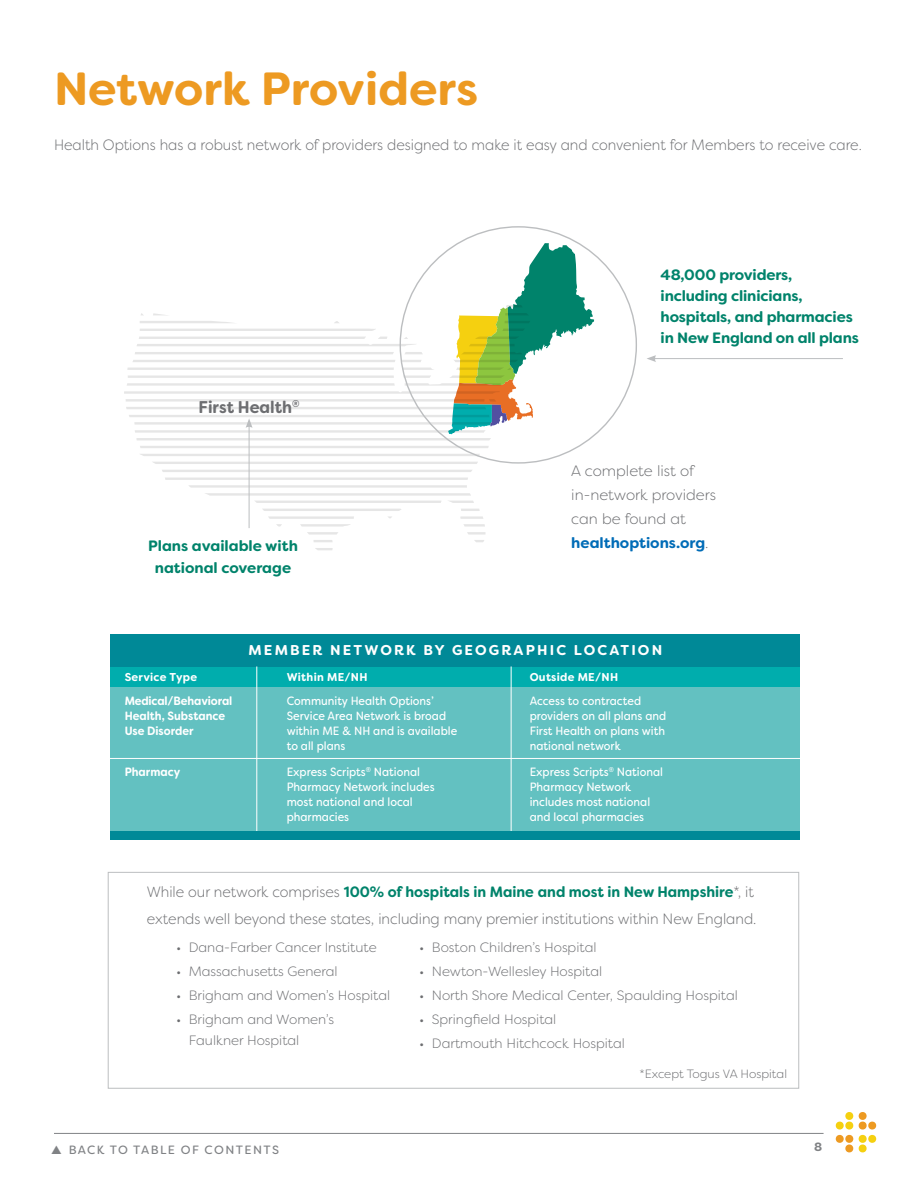
<style>
.page{position:relative;width:918px;height:1188px;background:#fff}
.page>*{position:absolute;margin:0;border:0;box-sizing:border-box;transform-origin:0 0}
.t1{font:700 46.5px "Filson Soft";letter-spacing:-.005em;color:#ed9a22}
.t2{font:700 16.95px "Filson Soft";color:#6d6e71;scale:.95 1}
.t3{font:300 15px/27px "Filson Soft";color:#6d6e71;scale:.95 1}
.t4{font:700 15px/21px "Filson Soft";letter-spacing:-.01em;color:#00836b;text-align:center}
.t5{font:300 15px/24px "Filson Soft";color:#6d6e71}
.t6{font:700 14.25px "Filson Soft";letter-spacing:.15em;color:#fff}
.t7{font:300 13.5px/21px "Filson Soft";color:#6d6e71}
.t8{font:12px "Filson Soft";color:#fff;scale:.92 1}
.t9{font:700 12px "Filson Soft";color:#fff;scale:.92 1}
.t10{font:12px "Filson Soft";letter-spacing:.12em;color:#808285}
.t11{font:300 12px "Filson Soft";color:#6d6e71}
.t12{font:700 12px "Filson Soft";color:#808285}
.t13{font:700 11.4px "Filson Soft";letter-spacing:.025em;color:#fff}
.s1{font-weight:700;color:#006cb7}
.s2{font-weight:700;color:#00836b}
</style>
<div class="page">
<svg style="left:835px;top:1112px;width:42px;height:41px"></svg>
<hr style="left:54px;top:1133px;width:770px;height:1px;background:#808285">
<svg style="left:140px;top:446px;width:349px;height:2px"></svg>
<svg style="left:140px;top:454px;width:340px;height:2px"></svg>
<svg style="left:153px;top:462px;width:325px;height:2px"></svg>
<svg style="left:162px;top:470px;width:312px;height:33px"></svg>
<svg style="left:460px;top:509px;width:26px;height:33px"></svg>
<svg style="left:263px;top:509px;width:138px;height:33px"></svg>
<svg style="left:315px;top:548px;width:18px;height:2px"></svg>
<div style="left:110px;top:684px;width:690px;height:147px;background:#63c1c1"></div>
<div style="left:110px;top:666px;width:690px;height:21px;background:#00adad"></div>
<div style="left:110px;top:634px;width:690px;height:32px;background:#008997"></div>
<hr style="left:96px;top:758px;width:715px;height:1px;background:#fff">
<hr style="left:256px;top:666px;width:1px;height:166px;background:#fff">
<hr style="left:511px;top:666px;width:1px;height:165px;background:#fff">
<div style="left:110px;top:831px;width:690px;height:9px;background:#008997"></div>
<div style="left:108px;top:872px;width:691px;height:217px;border:1px solid #bcbec0"></div>
<hr style="left:249px;top:425px;width:1px;height:103px;background:#bcbec0">
<svg style="left:124px;top:243px;width:470px;height:197px"></svg>
<hr style="left:654px;top:358px;width:189px;height:1px;background:#bcbec0">
<svg style="left:647px;top:355px;width:9px;height:7px"></svg>
<h1 class="t1" style="left:54px;top:59px;width:426px">Network Providers</h1>
<p class="t3" style="left:54px;top:131px;width:852px">Health Options has a robust network of providers designed to make it easy and convenient for Members to receive care.</p>
<h2 class="t2" style="left:199px;top:396px;width:108px">First Health<sup>®</sup></h2>
<p class="t4" style="left:148px;top:534px;width:151px;line-height:22.5px">Plans available with national coverage</p>
<p class="t4" style="left:661px;top:264px;width:200px;text-align:left">48,000 providers, including clinicians, hospitals, and pharmacies in New England on all plans</p>
<p class="t5" style="left:571px;top:459px;width:146px">A complete list of in-network providers can be found at <span class="s1">healthoptions.org</span>.</p>
<p class="t6" style="left:249px;top:640px;width:415px">MEMBER NETWORK BY GEOGRAPHIC LOCATION</p>
<p class="t13" style="left:125px;top:670px;width:74px">Service Type</p>
<p class="t13" style="left:287px;top:670px;width:82px">Within ME/NH</p>
<p class="t13" style="left:530px;top:670px;width:90px">Outside ME/NH</p>
<p class="t9" style="left:125px;top:693px;width:118px">Medical/Behavioral</p>
<p class="t8" style="left:287px;top:693px;width:161px">Community Health Options’</p>
<p class="t8" style="left:530px;top:693px;width:123px">Access to contracted</p>
<p class="t9" style="left:125px;top:708px;width:111px">Health, Substance</p>
<p class="t8" style="left:287px;top:708px;width:175px">Service Area Network is broad</p>
<p class="t8" style="left:530px;top:708px;width:150px">providers on all plans and</p>
<p class="t9" style="left:125px;top:723px;width:76px">Use Disorder</p>
<p class="t8" style="left:287px;top:723px;width:187px">within ME &amp; NH and is available</p>
<p class="t8" style="left:530px;top:723px;width:149px">First Health on plans with</p>
<p class="t8" style="left:287px;top:738px;width:65px">to all plans</p>
<p class="t8" style="left:530px;top:738px;width:100px">national network</p>
<p class="t9" style="left:125px;top:764px;width:62px">Pharmacy</p>
<p class="t8" style="left:287px;top:764px;width:147px">Express Scripts<sup>®</sup> National</p>
<p class="t8" style="left:530px;top:764px;width:147px">Express Scripts<sup>®</sup> National</p>
<p class="t8" style="left:287px;top:779px;width:162px">Pharmacy Network includes</p>
<p class="t8" style="left:530px;top:779px;width:112px">Pharmacy Network</p>
<p class="t8" style="left:287px;top:794px;width:139px">most national and local</p>
<p class="t8" style="left:530px;top:794px;width:133px">includes most national</p>
<p class="t8" style="left:287px;top:809px;width:69px">pharmacies</p>
<p class="t8" style="left:530px;top:809px;width:126px">and local pharmacies</p>
<p class="t3" style="left:147px;top:878px;width:643px">While our network comprises <span class="s2">100% of hospitals in Maine and most in New Hampshire</span>*, it extends well beyond these states, including many premier institutions within New England.</p>
<p class="t7" style="left:176px;top:936px;width:202px">• Dana-Farber Cancer Institute</p>
<p class="t7" style="left:176px;top:960px;width:163px">• Massachusetts General</p>
<p class="t7" style="left:176px;top:984px;width:216px">• Brigham and Women’s Hospital</p>
<p class="t7" style="left:189px;top:1008px;width:147px;text-indent:-13px">• Brigham and Women’s<br>Faulkner Hospital</p>
<p class="t7" style="left:419px;top:936px;width:179px">• Boston Children’s Hospital</p>
<p class="t7" style="left:419px;top:960px;width:185px">• Newton-Wellesley Hospital</p>
<p class="t7" style="left:419px;top:984px;width:320px">• North Shore Medical Center, Spaulding Hospital</p>
<p class="t7" style="left:419px;top:1008px;width:139px">• Springfield Hospital</p>
<p class="t7" style="left:419px;top:1032px;width:207px">• Dartmouth Hitchcock Hospital</p>
<p class="t11" style="left:639px;top:1066px;width:149px">*Except Togus VA Hospital</p>
<p class="t10" style="left:51px;top:1142px;width:229px">▲ BACK TO TABLE OF CONTENTS</p>
<p class="t12" style="left:814px;top:1139px;width:10px">8</p>
</div>
